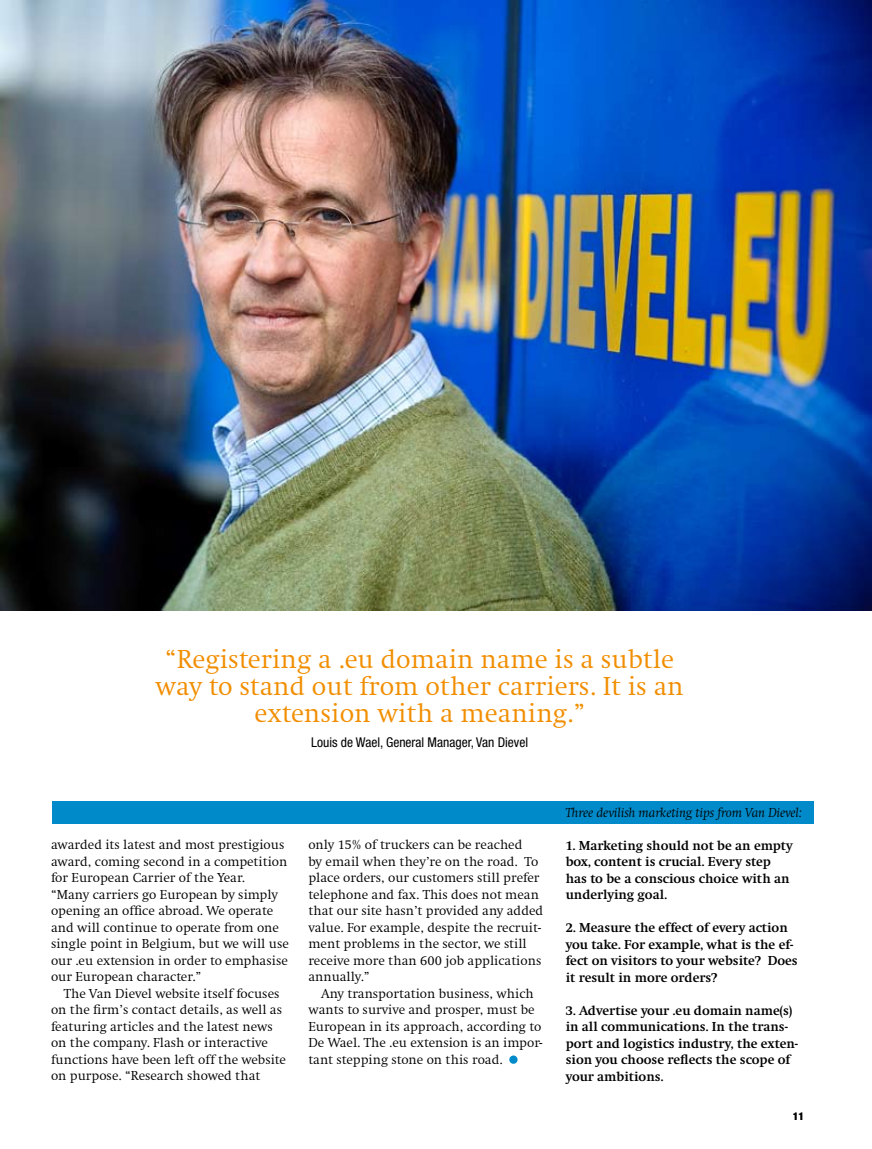
<style>
.page{position:relative;width:872px;height:1149px;background:#fff}
.page>*{position:absolute;margin:0;border:0;box-sizing:border-box;transform-origin:0 0}
.t1{font:300 27px/27px "Swift EF";color:#f18e00;text-align:center}
.t2{font:300 13.5px/16.5px "Swift EF";color:#000}
.t3{font:700 13.5px/16.5px "Swift EF";color:#000}
.t4{font:italic 300 13.5px "Swift EF";letter-spacing:-.01em;color:#000}
.t5{font:condensed 13.5px "Helvetica Neue";color:#000}
.t6{font:700 condensed 10.5px "Helvetica Neue";color:#000}
</style>
<div class="page">
<div style="left:52px;top:800px;width:761px;height:23px;background:#008ac9"></div>
<img style="left:0;top:0;width:872px;height:609px">
<div style="left:509px;top:1055px;width:8px;height:8px;background:#008ac9;border-radius:50%"></div>
<h1 class="t1" style="left:155px;top:646px;width:530px">“Registering a .eu domain name is a subtle way to stand out from other carriers. It is an extension with a meaning.”</h1>
<p class="t5" style="left:311px;top:734px;width:218px">Louis de Wael, General Manager, Van Dievel</p>
<p class="t2" style="left:51px;top:836px;width:239px">awarded its latest and most prestigious award, coming second in a competition for European Carrier of the Year.<br>“Many carriers go European by simply opening an office abroad. We operate and will continue to operate from one single point in Belgium, but we will use our .eu extension in order to emphasise our European character.”</p>
<p class="t2" style="left:51px;top:984px;width:236px;text-indent:13px">The Van Dievel website itself focuses on the firm’s contact details, as well as featuring articles and the latest news on the company. Flash or interactive functions have been left off the website on purpose. “Research showed that</p>
<p class="t2" style="left:308px;top:836px;width:236px">only 15% of truckers can be reached<br>by email when they’re on the road. To place orders, our customers still prefer telephone and fax. This does not mean that our site hasn’t provided any added value. For example, despite the recruit&shy;ment problems in the sector, we still receive more than 600 job applications annually.”</p>
<p class="t2" style="left:308px;top:984px;width:235px;text-indent:13px">Any transportation business, which wants to survive and prosper, must be European in its approach, according to De Wael. The .eu extension is an impor&shy;tant stepping stone on this road.</p>
<p class="t4" style="left:566px;top:804px;width:238px">Three devilish marketing tips from Van Dievel:</p>
<p class="t3" style="left:566px;top:836px;width:228px">1. Marketing should not be an empty box, content is crucial. Every step has to be a conscious choice with an underlying goal.</p>
<p class="t3" style="left:566px;top:919px;width:233px">2. Measure the effect of every action you take. For example, what is the ef&shy;fect on visitors to your website? Does it result in more orders?</p>
<p class="t3" style="left:566px;top:1001px;width:234px">3. Advertise your .eu domain name(s) in all communications. In the trans&shy;port and logistics industry, the exten&shy;sion you choose reflects the scope of your ambitions.</p>
<p class="t6" style="left:793px;top:1109px;width:12px">11</p>
</div>
